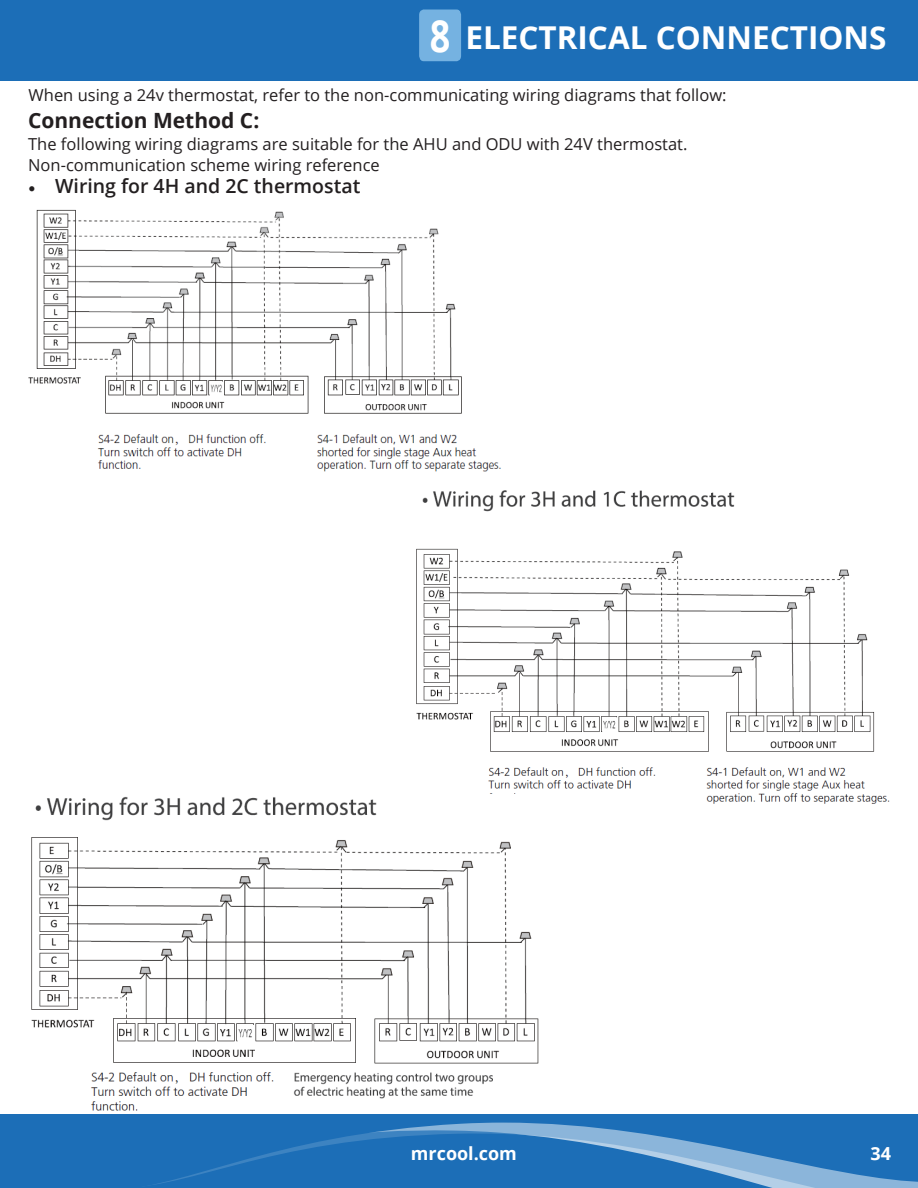
<style>
.page{position:relative;width:918px;height:1188px;background:#fff}
.page>*{position:absolute;margin:0;border:0;box-sizing:border-box;transform-origin:0 0}
.t1{font:700 44.4px "Open Sans";color:#fff;scale:.81 1}
.t2{font:700 31.5px "Open Sans";color:#fff}
.t3{font:700 21px "Open Sans";color:#231f20}
.t4{font:600 19.5px "Open Sans";color:#231f20}
.t5{font:700 18px "Open Sans";color:#fff}
.t6{font:16.5px "Open Sans";color:#231f20}
.s1{font-family:"Minion Pro";font-weight:400}
</style>
<div class="page">
<div style="left:0;top:0;width:918px;height:81px;background:#1c6eb7"></div>
<div style="left:0;top:1114px;width:918px;height:74px;background:#1c6eb7"></div>
<svg style="left:153px;top:1122px;width:765px;height:66px"></svg>
<div style="left:419px;top:10px;width:42px;height:51px;background:#75b2e1"></div>
<img style="left:416px;top:490px;width:474px;height:314px">
<img style="left:31px;top:795px;width:508px;height:316px">
<img style="left:28px;top:209px;width:473px;height:263px">
<p class="t1" style="left:430px;top:4px;width:27px">8</p>
<p class="t2" style="left:465px;top:16px;width:423px">ELECTRICAL CONNECTIONS</p>
<p class="t6" style="left:29px;top:84px;width:699px">When using a 24v thermostat, refer to the non-communicating wiring diagrams that follow:</p>
<p class="t3" style="left:28px;top:105px;width:233px">Connection Method C:</p>
<p class="t6" style="left:28px;top:132px;width:661px">The following wiring diagrams are suitable for the AHU and ODU with 24V thermostat.</p>
<p class="t6" style="left:28px;top:154px;width:353px">Non-communication scheme wiring reference</p>
<p class="t4" style="left:28px;top:173px;width:334px"><span class="s1">•</span> Wiring for 4H and 2C thermostat</p>
<p class="t5" style="left:411px;top:1140px;width:108px">mrcool.com</p>
<p class="t5" style="left:870px;top:1140px;width:22px">34</p>
</div>
